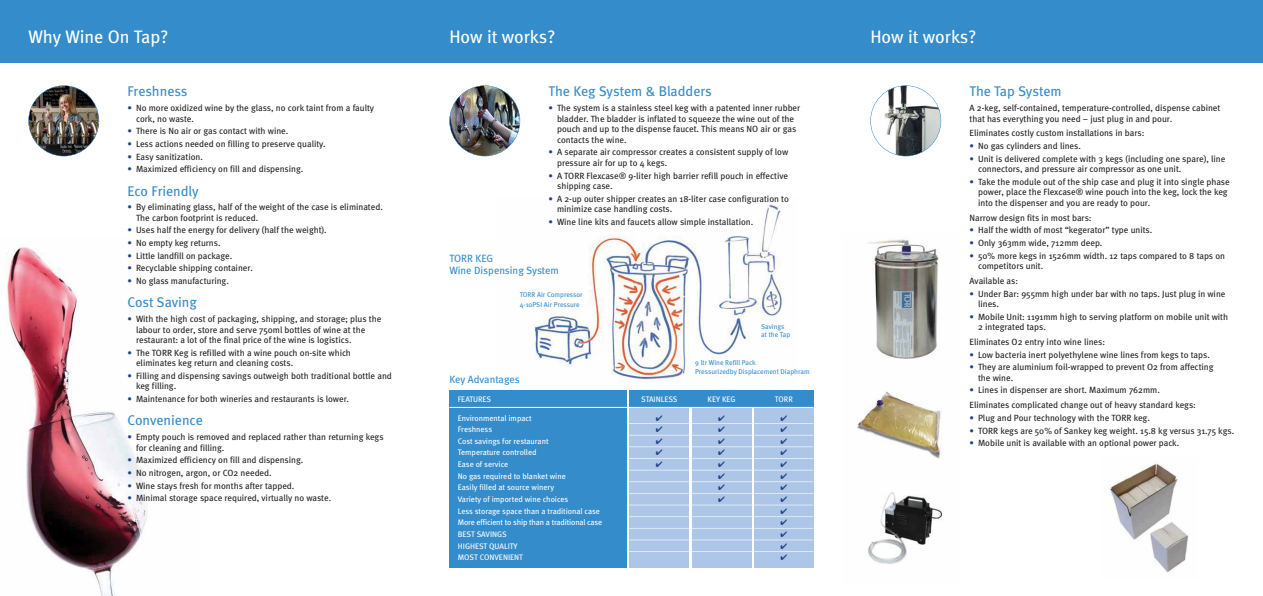
<style>
.page{position:relative;width:1263px;height:596px;background:#fff}
.page>*{position:absolute;margin:0;border:0;box-sizing:border-box;transform-origin:0 0}
.t1{font:18px "Meta";color:#fff}
.t2{font:14px "Meta";color:#358ccb}
.t3{font:10.5px/12.6px "Meta";color:#358ccb}
.t4{font:9px/10.5px "Meta";color:#221f20}
.t5{font:8px "Meta";color:#fff}
.t6{font:7px/10.1px "Meta";color:#358ccb}
.s1{color:#1f4284}
</style>
<div class="page">
<img style="left:534px;top:204px;width:248px;height:199px">
<img style="left:6px;top:245px;width:142px;height:350px">
<img style="left:857px;top:239px;width:86px;height:325px">
<div style="left:0;top:0;width:1263px;height:63px;background:#358ccb"></div>
<div style="left:629px;top:390px;width:60px;height:177px;background:#adc6e7"></div>
<div style="left:692px;top:390px;width:59px;height:177px;background:#adc6e7"></div>
<div style="left:754px;top:390px;width:60px;height:177px;background:#adc6e7"></div>
<div style="left:629px;top:390px;width:185px;height:18px;background:#358ccb"></div>
<div style="left:449px;top:390px;width:177px;height:177px;background:#358ccb"></div>
<hr style="left:449px;top:406px;width:365px;height:1px;background:#fff">
<img style="left:29px;top:86px;width:70px;height:70px;border-radius:35px">
<div style="left:28px;top:85px;width:71px;height:71px;border:1px solid #358ccb;border-radius:50%"></div>
<img style="left:450px;top:86px;width:70px;height:70px;border-radius:35px">
<div style="left:449px;top:85px;width:71px;height:71px;border:1px solid #358ccb;border-radius:50%"></div>
<svg style="left:870px;top:86px;width:71px;height:70px"></svg>
<img style="left:877px;top:87px;width:64px;height:69px">
<div style="left:870px;top:85px;width:71px;height:71px;border:1px solid #358ccb;border-radius:50%"></div>
<img style="left:1109px;top:463px;width:80px;height:110px">
<svg style="left:629px;top:414px;width:185px;height:146px"></svg>
<h1 class="t1" style="left:28px;top:26px;width:141px">Why Wine On Tap?</h1>
<h1 class="t1" style="left:449px;top:26px;width:107px">How it works?</h1>
<h1 class="t1" style="left:870px;top:26px;width:107px">How it works?</h1>
<h2 class="t2" style="left:128px;top:83px;width:61px">Freshness</h2>
<p class="t4" style="left:136px;top:103px;width:240px;text-indent:-9px"><span class="s1">•</span> No more oxidized wine by the glass, no cork taint from a faulty cork, no waste.</p>
<p class="t4" style="left:128px;top:126px;width:162px"><span class="s1">•</span> There is No air or gas contact with wine.</p>
<p class="t4" style="left:128px;top:138px;width:200px"><span class="s1">•</span> Less actions needed on filling to preserve quality.</p>
<p class="t4" style="left:128px;top:151px;width:77px"><span class="s1">•</span> Easy sanitization.</p>
<p class="t4" style="left:128px;top:164px;width:177px"><span class="s1">•</span> Maximized efficiency on fill and dispensing.</p>
<h2 class="t2" style="left:128px;top:182px;width:73px">Eco Friendly</h2>
<p class="t4" style="left:136px;top:202px;width:248px;text-indent:-9px"><span class="s1">•</span> By eliminating glass, half of the weight of the case is eliminated.<br>The carbon footprint is reduced.</p>
<p class="t4" style="left:128px;top:225px;width:201px"><span class="s1">•</span> Uses half the energy for delivery (half the weight).</p>
<p class="t4" style="left:128px;top:237px;width:95px"><span class="s1">•</span> No empty keg returns.</p>
<p class="t4" style="left:128px;top:250px;width:106px"><span class="s1">•</span> Little landfill on package.</p>
<p class="t4" style="left:128px;top:263px;width:127px"><span class="s1">•</span> Recyclable shipping container.</p>
<p class="t4" style="left:128px;top:275px;width:103px"><span class="s1">•</span> No glass manufacturing.</p>
<h2 class="t2" style="left:128px;top:294px;width:71px">Cost Saving</h2>
<p class="t4" style="left:136px;top:313px;width:247px;text-indent:-9px"><span class="s1">•</span> With the high cost of packaging, shipping, and storage; plus the labour to order, store and serve 750ml bottles of wine at the restaurant: a lot of the final price of the wine is logistics.</p>
<p class="t4" style="left:136px;top:347px;width:216px;text-indent:-9px"><span class="s1">•</span> The TORR Keg is refilled with a wine pouch on-site which eliminates keg return and cleaning costs.</p>
<p class="t4" style="left:136px;top:370px;width:257px;text-indent:-9px"><span class="s1">•</span> Filling and dispensing savings outweigh both traditional bottle and keg filling.</p>
<p class="t4" style="left:128px;top:393px;width:223px"><span class="s1">•</span> Maintenance for both wineries and restaurants is lower.</p>
<h2 class="t2" style="left:128px;top:412px;width:77px">Convenience</h2>
<p class="t4" style="left:136px;top:431px;width:249px;text-indent:-9px"><span class="s1">•</span> Empty pouch is removed and replaced rather than returning kegs for cleaning and filling.</p>
<p class="t4" style="left:128px;top:454px;width:177px"><span class="s1">•</span> Maximized efficiency on fill and dispensing.</p>
<p class="t4" style="left:128px;top:467px;width:146px"><span class="s1">•</span> No nitrogen, argon, or CO2 needed.</p>
<p class="t4" style="left:128px;top:479px;width:168px"><span class="s1">•</span> Wine stays fresh for months after tapped.</p>
<p class="t4" style="left:128px;top:492px;width:205px"><span class="s1">•</span> Minimal storage space required, virtually no waste.</p>
<h2 class="t2" style="left:549px;top:83px;width:165px">The Keg System &amp; Bladders</h2>
<p class="t4" style="left:557px;top:103px;width:245px;text-indent:-9px"><span class="s1">•</span> The system is a stainless steel keg with a patented inner rubber bladder. The bladder is inflated to squeeze the wine out of the pouch and up to the dispense faucet. This means NO air or gas contacts the wine.</p>
<p class="t4" style="left:557px;top:147px;width:233px;text-indent:-9px"><span class="s1">•</span> A separate air compressor creates a consistent supply of low pressure air for up to 4 kegs.</p>
<p class="t4" style="left:557px;top:170px;width:233px;text-indent:-9px"><span class="s1">•</span> A TORR Flexcase® 9-liter high barrier refill pouch in effective shipping case.</p>
<p class="t4" style="left:557px;top:193px;width:233px;text-indent:-9px"><span class="s1">•</span> A 2-up outer shipper creates an 18-liter case configuration to minimize case handling costs.</p>
<p class="t4" style="left:549px;top:216px;width:206px"><span class="s1">•</span> Wine line kits and faucets allow simple installation.</p>
<p class="t3" style="left:449px;top:251px;width:111px">TORR KEG<br>Wine Dispensing System</p>
<p class="t6" style="left:520px;top:289px;width:64px">TORR Air Compressor<br>4-10PSI Air Pressure</p>
<p class="t3" style="left:449px;top:373px;width:72px">Key Advantages</p>
<p class="t6" style="left:761px;top:322px;width:31px;line-height:8px">Savings at the Tap</p>
<p class="t6" style="left:695px;top:358px;width:116px;line-height:9px">9 ltr Wine Refill Pack<br>Pressurizedby Displacement Diaphram</p>
<p class="t5" style="left:458px;top:395px;width:35px">FEATURES</p>
<p class="t5" style="left:641px;top:395px;width:38px">STAINLESS</p>
<p class="t5" style="left:707px;top:395px;width:30px">KEY KEG</p>
<p class="t5" style="left:775px;top:395px;width:19px">TORR</p>
<p class="t5" style="left:458px;top:413px;width:75px">Environmental impact</p>
<p class="t5" style="left:458px;top:424px;width:36px">Freshness</p>
<p class="t5" style="left:458px;top:436px;width:92px">Cost savings for restaurant</p>
<p class="t5" style="left:458px;top:447px;width:80px">Temperature controlled</p>
<p class="t5" style="left:458px;top:459px;width:52px">Ease of service</p>
<p class="t5" style="left:458px;top:471px;width:109px">No gas required to blanket wine</p>
<p class="t5" style="left:458px;top:482px;width:98px">Easily filled at source winery</p>
<p class="t5" style="left:458px;top:494px;width:112px">Variety of imported wine choices</p>
<p class="t5" style="left:458px;top:506px;width:144px">Less storage space than a traditional case</p>
<p class="t5" style="left:458px;top:517px;width:146px">More efficient to ship than a traditional case</p>
<p class="t5" style="left:458px;top:529px;width:51px">BEST SAVINGS</p>
<p class="t5" style="left:458px;top:540px;width:61px">HIGHEST QUALITY</p>
<p class="t5" style="left:458px;top:552px;width:67px">MOST CONVENIENT</p>
<h2 class="t2" style="left:969px;top:83px;width:94px">The Tap System</h2>
<p class="t4" style="left:969px;top:103px;width:252px">A 2-keg, self-contained, temperature-controlled, dispense cabinet that has everything you need – just plug in and pour.</p>
<p class="t4" style="left:969px;top:128px;width:176px">Eliminates costly custom installations in bars:</p>
<p class="t4" style="left:969px;top:140px;width:113px"><span class="s1">•</span> No gas cylinders and lines.</p>
<p class="t4" style="left:978px;top:153px;width:249px;text-indent:-9px"><span class="s1">•</span> Unit is delivered complete with 3 kegs (including one spare), line connectors, and pressure air compressor as one unit.</p>
<p class="t4" style="left:978px;top:176px;width:253px;text-indent:-9px"><span class="s1">•</span> Take the module out of the ship case and plug it into single phase power, place the Flexcase® wine pouch into the keg, lock the keg into the dispenser and you are ready to pour.</p>
<p class="t4" style="left:969px;top:212px;width:124px">Narrow design fits in most bars:</p>
<p class="t4" style="left:969px;top:225px;width:184px"><span class="s1">•</span> Half the width of most “kegerator” type units.</p>
<p class="t4" style="left:969px;top:237px;width:134px"><span class="s1">•</span> Only 363mm wide, 712mm deep.</p>
<p class="t4" style="left:978px;top:250px;width:248px;text-indent:-9px"><span class="s1">•</span> 50% more kegs in 1526mm width. 12 taps compared to 8 taps on competitors unit.</p>
<p class="t4" style="left:969px;top:275px;width:50px">Available as:</p>
<p class="t4" style="left:978px;top:288px;width:249px;text-indent:-9px"><span class="s1">•</span> Under Bar: 955mm high under bar with no taps. Just plug in wine lines.</p>
<p class="t4" style="left:978px;top:311px;width:252px;text-indent:-9px"><span class="s1">•</span> Mobile Unit: 1191mm high to serving platform on mobile unit with<br>2 integrated taps.</p>
<p class="t4" style="left:969px;top:336px;width:137px">Eliminates O2 entry into wine lines:</p>
<p class="t4" style="left:969px;top:349px;width:242px"><span class="s1">•</span> Low bacteria inert polyethylene wine lines from kegs to taps.</p>
<p class="t4" style="left:978px;top:361px;width:237px;text-indent:-9px"><span class="s1">•</span> They are aluminium foil-wrapped to prevent O2 from affecting the wine.</p>
<p class="t4" style="left:969px;top:382px;width:228px;line-height:14.8px"><span class="s1">•</span> Lines in dispenser are short. Maximum 762mm.<br>Eliminates complicated change out of heavy standard kegs:</p>
<p class="t4" style="left:969px;top:412px;width:182px"><span class="s1">•</span> Plug and Pour technology with the TORR keg.</p>
<p class="t4" style="left:969px;top:425px;width:266px"><span class="s1">•</span> TORR kegs are 50% of Sankey keg weight. 15.8 kg versus 31.75 kgs.</p>
<p class="t4" style="left:969px;top:437px;width:211px"><span class="s1">•</span> Mobile unit is available with an optional power pack.</p>
</div>
